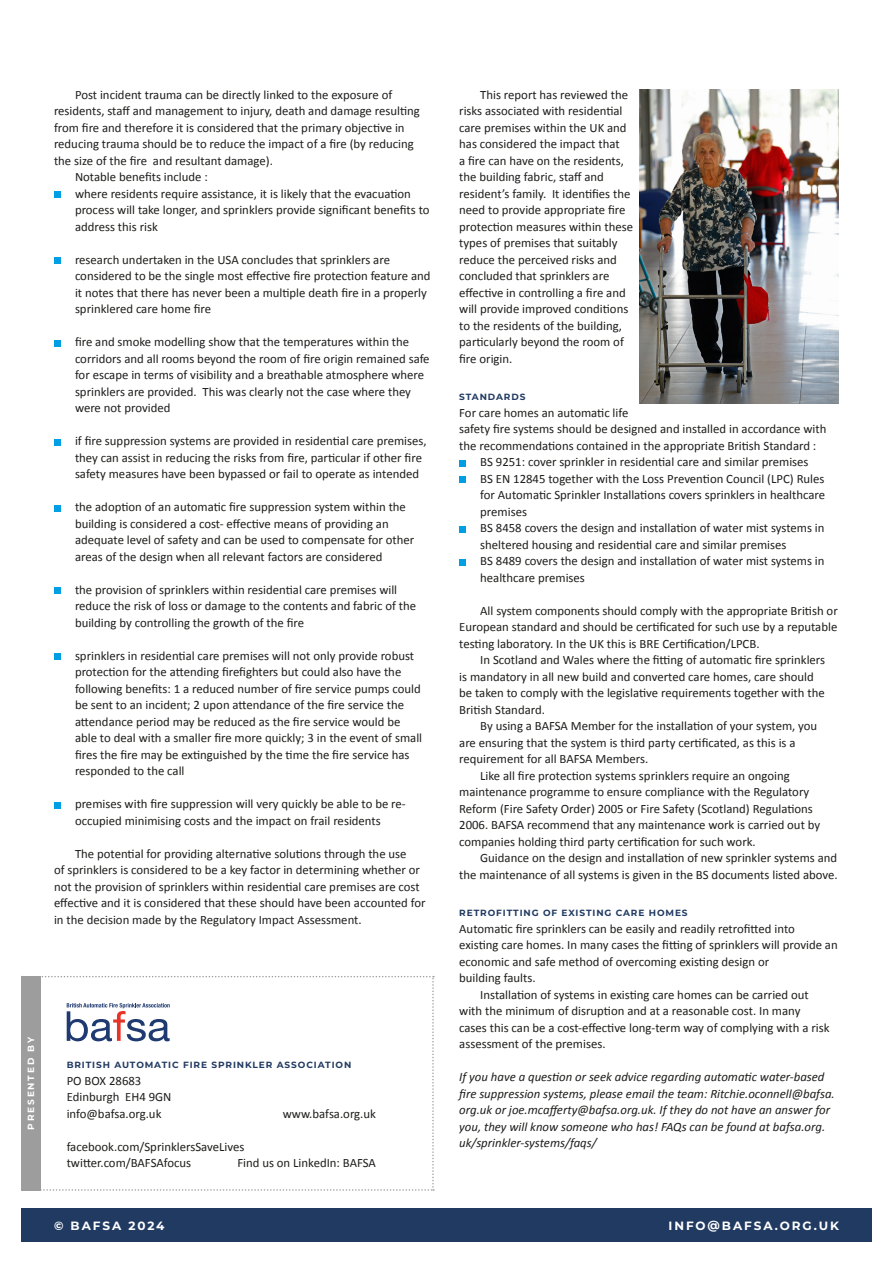
<style>
.page{position:relative;width:893px;height:1263px;background:#fff}
.page>*{position:absolute;margin:0;border:0;box-sizing:border-box;transform-origin:0 0}
.t1{font:12.75px/16.5px "Calibri";color:#1d1d1b}
.t2{font:italic 12.75px/16.5px "Calibri";color:#1d1d1b}
.t3{font:700 12px "Montserrat";letter-spacing:.16em;color:#fff}
.t4{font:700 9px "Montserrat";letter-spacing:.1em;color:#213a62}
.t5{font:700 9px "Montserrat";letter-spacing:.2em;color:#fff}
</style>
<div class="page">
<div style="left:54px;top:191px;width:6px;height:7px;background:#009fe3"></div>
<div style="left:54px;top:257px;width:6px;height:7px;background:#009fe3"></div>
<svg style="left:54px;top:340px;width:6px;height:6px"></svg>
<svg style="left:54px;top:439px;width:6px;height:6px"></svg>
<svg style="left:54px;top:505px;width:6px;height:6px"></svg>
<div style="left:54px;top:587px;width:6px;height:7px;background:#009fe3"></div>
<div style="left:54px;top:653px;width:6px;height:7px;background:#009fe3"></div>
<svg style="left:54px;top:802px;width:6px;height:6px"></svg>
<div style="left:459px;top:460px;width:7px;height:6px;background:#009fe3"></div>
<div style="left:459px;top:476px;width:7px;height:7px;background:#009fe3"></div>
<div style="left:459px;top:526px;width:7px;height:6px;background:#009fe3"></div>
<div style="left:459px;top:559px;width:7px;height:6px;background:#009fe3"></div>
<div style="left:21px;top:1208px;width:851px;height:34px;background:#213a62"></div>
<img style="left:640px;top:89px;width:199px;height:315px">
<svg style="left:21px;top:976px;width:413px;height:215px"></svg>
<p class="t1" style="left:75px;top:86px;width:319px">Post incident trauma can be directly linked to the exposure of</p>
<p class="t1" style="left:54px;top:103px;width:367px">residents, staff and management to injury, death and damage resulting</p>
<p class="t1" style="left:54px;top:119px;width:352px">from fire and therefore it is considered that the primary objective in</p>
<p class="t1" style="left:54px;top:136px;width:361px">reducing trauma should be to reduce the impact of a fire (by reducing</p>
<p class="t1" style="left:54px;top:152px;width:220px">the size of the fire and resultant damage).</p>
<p class="t1" style="left:75px;top:169px;width:134px">Notable benefits include :</p>
<p class="t1" style="left:75px;top:185px;width:337px">where residents require assistance, it is likely that the evacuation</p>
<p class="t1" style="left:75px;top:202px;width:356px">process will take longer, and sprinklers provide significant benefits to</p>
<p class="t1" style="left:75px;top:218px;width:84px">address this risk</p>
<p class="t1" style="left:75px;top:251px;width:357px">research undertaken in the USA concludes that sprinklers are considered to be the single most effective fire protection feature and it notes that there has never been a multiple death fire in a properly sprinklered care home fire</p>
<p class="t1" style="left:75px;top:334px;width:356px">fire and smoke modelling show that the temperatures within the corridors and all rooms beyond the room of fire origin remained safe for escape in terms of visibility and a breathable atmosphere where sprinklers are provided. This was clearly not the case where they were not provided</p>
<p class="t1" style="left:75px;top:433px;width:353px">if fire suppression systems are provided in residential care premises, they can assist in reducing the risks from fire, particular if other fire safety measures have been bypassed or fail to operate as intended</p>
<p class="t1" style="left:75px;top:499px;width:341px">the adoption of an automatic fire suppression system within the building is considered a cost- effective means of providing an adequate level of safety and can be used to compensate for other areas of the design when all relevant factors are considered</p>
<p class="t1" style="left:75px;top:581px;width:343px">the provision of sprinklers within residential care premises will reduce the risk of loss or damage to the contents and fabric of the building by controlling the growth of the fire</p>
<p class="t1" style="left:75px;top:647px;width:349px">sprinklers in residential care premises will not only provide robust protection for the attending firefighters but could also have the following benefits: 1 a reduced number of fire service pumps could be sent to an incident; 2 upon attendance of the fire service the attendance period may be reduced as the fire service would be able to deal with a smaller fire more quickly; 3 in the event of small fires the fire may be extinguished by the time the fire service has responded to the call</p>
<p class="t1" style="left:75px;top:796px;width:332px">premises with fire suppression will very quickly be able to be re&shy;occupied minimising costs and the impact on frail residents</p>
<p class="t1" style="left:54px;top:845px;width:373px;text-indent:21px">The potential for providing alternative solutions through the use<br>of sprinklers is considered to be a key factor in determining whether or not the provision of sprinklers within residential care premises are cost effective and it is considered that these should have been accounted for in the decision made by the Regulatory Impact Assessment.</p>
<p class="t5" style="left:25px;top:1129px;width:94px;rotate:-90deg">PRESENTED BY</p>
<p class="t4" style="left:67px;top:1059px;width:286px">BRITISH AUTOMATIC FIRE SPRINKLER ASSOCIATION</p>
<p class="t1" style="left:67px;top:1072px;width:106px">PO BOX 28683<br>Edinburgh EH4 9GN info@bafsa.org.uk</p>
<p class="t1" style="left:283px;top:1105px;width:95px">www.bafsa.org.uk</p>
<p class="t1" style="left:67px;top:1138px;width:179px">facebook.com/SprinklersSaveLives twitter.com/BAFSAfocus</p>
<p class="t1" style="left:237px;top:1154px;width:140px">Find us on LinkedIn: BAFSA</p>
<p class="t1" style="left:459px;top:86px;width:175px;text-indent:21px">This report has reviewed the risks associated with residential care premises within the UK and has considered the impact that<br>a fire can have on the residents, the building fabric, staff and resident’s family. It identifies the need to provide appropriate fire protection measures within these types of premises that suitably reduce the perceived risks and concluded that sprinklers are effective in controlling a fire and will provide improved conditions to the residents of the building, particularly beyond the room of fire origin.</p>
<p class="t4" style="left:459px;top:391px;width:68px">STANDARDS</p>
<p class="t1" style="left:459px;top:404px;width:171px">For care homes an automatic life</p>
<p class="t1" style="left:459px;top:421px;width:369px">safety fire systems should be designed and installed in accordance with</p>
<p class="t1" style="left:459px;top:437px;width:359px">the recommendations contained in the appropriate British Standard :</p>
<p class="t1" style="left:480px;top:454px;width:330px">BS 9251: cover sprinkler in residential care and similar premises</p>
<p class="t1" style="left:480px;top:470px;width:346px">BS EN 12845 together with the Loss Prevention Council (LPC) Rules</p>
<p class="t1" style="left:480px;top:487px;width:346px">for Automatic Sprinkler Installations covers sprinklers in healthcare</p>
<p class="t1" style="left:480px;top:503px;width:48px">premises</p>
<p class="t1" style="left:480px;top:520px;width:346px">BS 8458 covers the design and installation of water mist systems in</p>
<p class="t1" style="left:480px;top:536px;width:308px">sheltered housing and residential care and similar premises</p>
<p class="t1" style="left:480px;top:553px;width:346px">BS 8489 covers the design and installation of water mist systems in</p>
<p class="t1" style="left:480px;top:569px;width:106px">healthcare premises</p>
<p class="t1" style="left:459px;top:602px;width:380px;text-align:justify;text-indent:21px">All system components should comply with the appropriate British or European standard and should be certificated for such use by a reputable testing laboratory. In the UK this is BRE Certification/LPCB.</p>
<p class="t1" style="left:459px;top:652px;width:367px;text-indent:21px">In Scotland and Wales where the fitting of automatic fire sprinklers is mandatory in all new build and converted care homes, care should be taken to comply with the legislative requirements together with the British Standard.</p>
<p class="t1" style="left:480px;top:718px;width:339px">By using a BAFSA Member for the installation of your system, you</p>
<p class="t1" style="left:459px;top:734px;width:338px">are ensuring that the system is third party certificated, as this is a</p>
<p class="t1" style="left:459px;top:751px;width:191px">requirement for all BAFSA Members.</p>
<p class="t1" style="left:480px;top:767px;width:311px">Like all fire protection systems sprinklers require an ongoing</p>
<p class="t1" style="left:459px;top:783px;width:352px">maintenance programme to ensure compliance with the Regulatory</p>
<p class="t1" style="left:459px;top:800px;width:355px">Reform (Fire Safety Order) 2005 or Fire Safety (Scotland) Regulations</p>
<p class="t1" style="left:459px;top:816px;width:362px">2006. BAFSA recommend that any maintenance work is carried out by</p>
<p class="t1" style="left:459px;top:833px;width:298px">companies holding third party certification for such work.</p>
<p class="t1" style="left:480px;top:849px;width:359px">Guidance on the design and installation of new sprinkler systems and</p>
<p class="t1" style="left:459px;top:866px;width:380px">the maintenance of all systems is given in the BS documents listed above.</p>
<p class="t4" style="left:459px;top:907px;width:230px">RETROFITTING OF EXISTING CARE HOMES</p>
<p class="t1" style="left:459px;top:920px;width:337px">Automatic fire sprinklers can be easily and readily retrofitted into</p>
<p class="t1" style="left:459px;top:937px;width:380px">existing care homes. In many cases the fitting of sprinklers will provide an</p>
<p class="t1" style="left:459px;top:953px;width:312px">economic and safe method of overcoming existing design or</p>
<p class="t1" style="left:459px;top:970px;width:78px">building faults.</p>
<p class="t1" style="left:480px;top:986px;width:330px">Installation of systems in existing care homes can be carried out</p>
<p class="t1" style="left:459px;top:1003px;width:343px">with the minimum of disruption and at a reasonable cost. In many</p>
<p class="t1" style="left:459px;top:1019px;width:372px">cases this can be a cost-effective long-term way of complying with a risk</p>
<p class="t1" style="left:459px;top:1036px;width:148px">assessment of the premises.</p>
<p class="t2" style="left:459px;top:1068px;width:377px">If you have a question or seek advice regarding automatic water-based fire suppression systems, please email the team: Ritchie.oconnell@bafsa. org.uk or joe.mcafferty@bafsa.org.uk. If they do not have an answer for you, they will know someone who has! FAQs can be found at bafsa.org. uk/sprinkler-systems/faqs/</p>
<p class="t3" style="left:54px;top:1217px;width:112px">© BAFSA 2024</p>
<p class="t3" style="left:669px;top:1217px;width:172px">INFO@BAFSA.ORG.UK</p>
</div>
